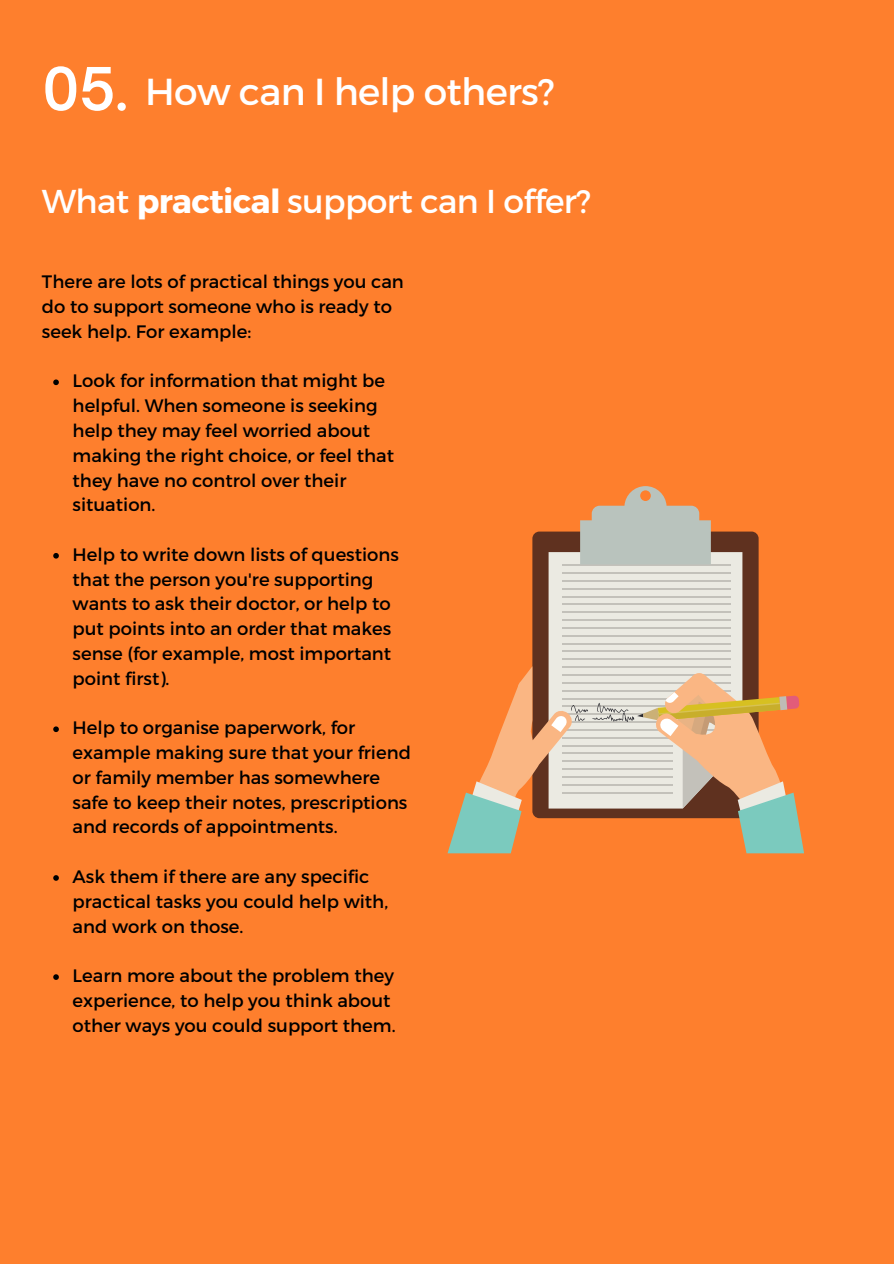
<style>
.page{position:relative;width:894px;height:1264px;background:#fff}
.page>*{position:absolute;margin:0;border:0;box-sizing:border-box;transform-origin:0 0}
.t1{font:600 56.7px "Open Sauce One";color:#fff}
.t2{font:37.5px "Montserrat";letter-spacing:-.02em;color:#fff}
.t3{font:33px "Montserrat";letter-spacing:-.02em;color:#fff}
.t4{font:18px/24.8px "Montserrat";color:#000}
.s1{font-weight:700}
</style>
<div class="page">
<div style="left:0;top:0;width:893px;height:1263px;background:#fe7f2d"></div>
<div style="left:532px;top:531px;width:226px;height:287px;background:#5f311f;border-radius:7px"></div>
<svg style="left:548px;top:552px;width:194px;height:114px;background:#e5e4dc"></svg>
<hr style="left:562px;top:564px;width:168px;height:1px;background:#c3c1ba">
<hr style="left:562px;top:572px;width:168px;height:1px;background:#c3c1ba">
<hr style="left:562px;top:580px;width:168px;height:1px;background:#c3c1ba">
<hr style="left:562px;top:588px;width:168px;height:1px;background:#c3c1ba">
<hr style="left:562px;top:596px;width:168px;height:1px;background:#c3c1ba">
<hr style="left:562px;top:604px;width:168px;height:1px;background:#c3c1ba">
<hr style="left:562px;top:611px;width:168px;height:2px;background:#c3c1ba">
<hr style="left:562px;top:619px;width:168px;height:1px;background:#c3c1ba">
<hr style="left:562px;top:627px;width:168px;height:1px;background:#c3c1ba">
<hr style="left:562px;top:635px;width:168px;height:1px;background:#c3c1ba">
<hr style="left:562px;top:643px;width:168px;height:1px;background:#c3c1ba">
<hr style="left:562px;top:651px;width:168px;height:1px;background:#c3c1ba">
<hr style="left:562px;top:658px;width:168px;height:2px;background:#c3c1ba">
<svg style="left:580px;top:486px;width:130px;height:78px"></svg>
<svg style="left:447px;top:666px;width:356px;height:187px"></svg>
<svg style="left:53px;top:379px;width:6px;height:6px"></svg>
<svg style="left:53px;top:553px;width:6px;height:5px"></svg>
<svg style="left:53px;top:726px;width:6px;height:6px"></svg>
<svg style="left:53px;top:875px;width:6px;height:5px"></svg>
<svg style="left:53px;top:974px;width:6px;height:5px"></svg>
<p class="t1" style="left:42px;top:53px;width:88px">05.</p>
<p class="t2" style="left:145px;top:67px;width:411px">How can I help others?</p>
<p class="t3" style="left:42px;top:180px;width:550px">What <span class="s1">practical</span> support can I offer?</p>
<p class="t4" style="left:42px;top:268px;width:363px">There are lots of practical things you can do to support someone who is ready to seek help. For example:</p>
<p class="t4" style="left:73px;top:368px;width:323px">Look for information that might be helpful. When someone is seeking help they may feel worried about making the right choice, or feel that they have no control over their situation.</p>
<p class="t4" style="left:73px;top:541px;width:328px">Help to write down lists of questions that the person you're supporting wants to ask their doctor, or help to put points into an order that makes sense (for example, most important point first).</p>
<p class="t4" style="left:73px;top:714px;width:340px">Help to organise paperwork, for example making sure that your friend or family member has somewhere safe to keep their notes, prescriptions and records of appointments.</p>
<p class="t4" style="left:73px;top:863px;width:317px">Ask them if there are any specific practical tasks you could help with, and work on those.</p>
<p class="t4" style="left:73px;top:962px;width:324px">Learn more about the problem they experience, to help you think about other ways you could support them.</p>
</div>
